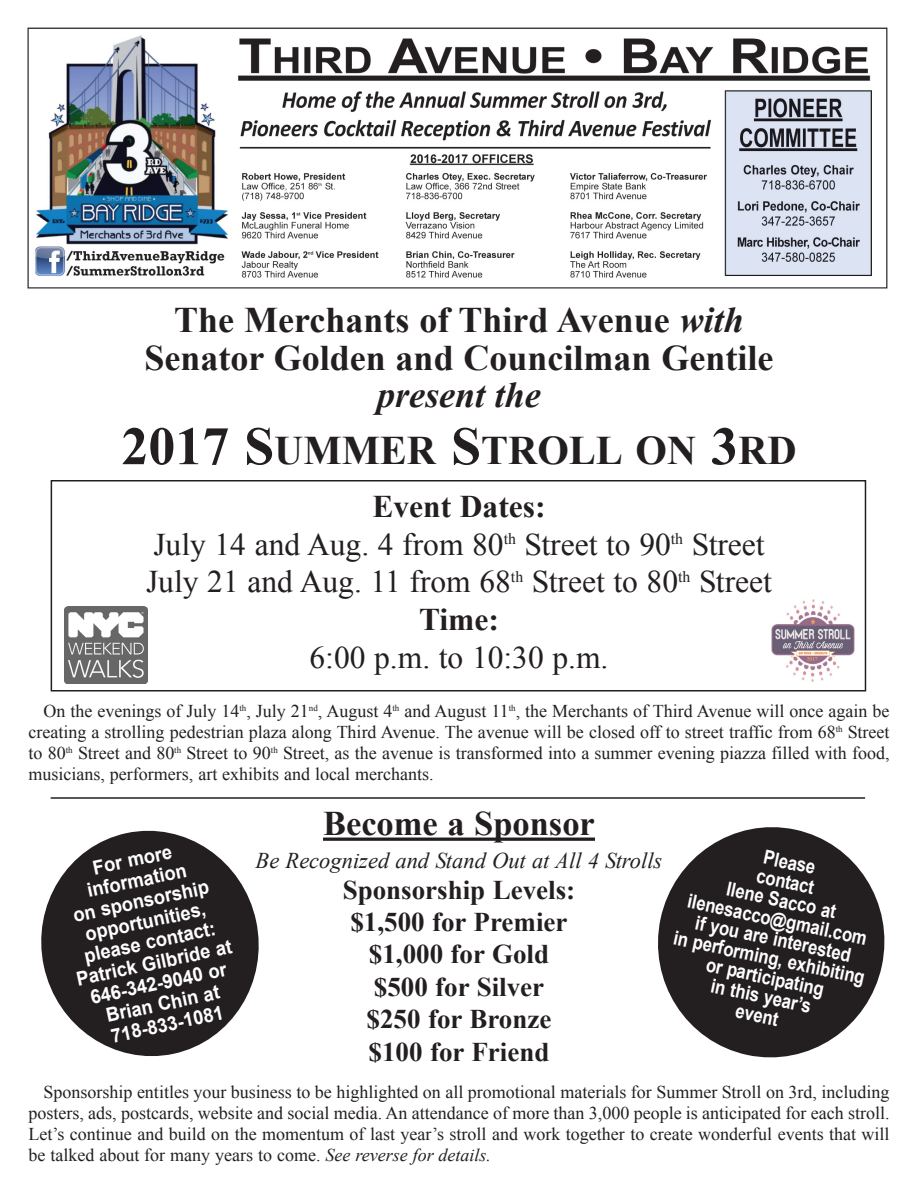
<style>
.page{position:relative;width:918px;height:1188px;background:#fff}
.page>*{position:absolute;margin:0;border:0;box-sizing:border-box;transform-origin:0 0}
.t1{font:700 40.5px "Times New Roman";color:#231f20}
.t2{font:700 36px/37.5px "Times New Roman";color:#231f20;text-align:center}
.t3{font:italic 700 36px "Times New Roman";color:#231f20}
.t4{font:700 34.5px "Times New Roman";color:#231f20}
.t5{font:31.5px/37.8px "Times New Roman";color:#231f20;text-align:center}
.t6{font:700 27px/32.4px "Times New Roman";color:#231f20;text-align:center}
.t7{font:italic 22.5px "Times New Roman";color:#231f20}
.t8{font:700 19.5px/19.5px "Arial";color:#fff;text-align:center;scale:.86 1}
.t9{font:700 19.5px/21px "Arial";color:#fff;text-align:center;scale:.94 1}
.t10{font:18px/21px "Times New Roman";color:#231f20;text-align:justify}
.s1{font-style:italic}
.s2{font-size:54px}
.s3{font-weight:700}
</style>
<div class="page">
<img style="left:27px;top:27px;width:861px;height:262px">
<div style="left:51px;top:480px;width:815px;height:212px;border:2px solid #231f20"></div>
<hr style="left:323px;top:838px;width:272px;height:3px;background:#231f20">
<hr style="left:51px;top:797px;width:814px;height:2px;background:#231f20">
<svg style="left:41px;top:830px;width:218px;height:226px;fill:#231f20"></svg>
<svg style="left:658px;top:827px;width:227px;height:231px;fill:#231f20"></svg>
<img style="left:64px;top:606px;width:83px;height:78px">
<img style="left:772px;top:600px;width:82px;height:82px">
<h2 class="t2" style="left:144px;top:302px;width:631px">The Merchants of Third Avenue <span class="s1">with<br></span>Senator Golden and Councilman Gentile</h2>
<h2 class="t3" style="left:377px;top:375px;width:165px">present the</h2>
<h1 class="t1" style="left:121px;top:428px;width:677px"><span class="s2">2017 S</span>UMMER <span class="s2">S</span>TROLL ON <span class="s2">3</span>RD</h1>
<h3 class="t5" style="left:146px;top:487px;width:627px"><span class="s3">Event Dates:<br></span>July 14 and Aug. 4 from 80<sup>th</sup> Street to 90<sup>th</sup> Street<br>July 21 and Aug. 11 from 68<sup>th</sup> Street to 80<sup>th</sup> Street<br><span class="s3">Time:</span></h3>
<h3 class="t5" style="left:310px;top:639px;width:300px">6:00 p.m. to 10:30 p.m.</h3>
<p class="t10" style="left:28px;top:701px;width:863px;text-indent:15px">On the evenings of July 14<sup>th</sup>, July 21<sup>nd</sup>, August 4<sup>th</sup> and August 11<sup>th</sup>, the Merchants of Third Avenue will once again be creating a strolling pedestrian plaza along Third Avenue. The avenue will be closed off to street traffic from 68<sup>th</sup> Street to 80<sup>th</sup> Street and 80<sup>th</sup> Street to 90<sup>th</sup> Street, as the avenue is transformed into a summer evening piazza filled with food, musicians, performers, art exhibits and local merchants.</p>
<h3 class="t4" style="left:323px;top:805px;width:273px">Become a Sponsor</h3>
<p class="t7" style="left:256px;top:848px;width:408px">Be Recognized and Stand Out at All 4 Strolls</p>
<h3 class="t6" style="left:343px;top:873px;width:234px">Sponsorship Levels: $1,500 for Premier $1,000 for Gold $500 for Silver<br>$250 for Bronze $100 for Friend</h3>
<p class="t10" style="left:29px;top:1082px;width:863px;text-indent:15px">Sponsorship entitles your business to be highlighted on all promotional materials for Summer Stroll on 3rd, including posters, ads, postcards, website and social media. An attendance of more than 3,000 people is anticipated for each stroll.<br>Let’s continue and build on the momentum of last year’s stroll and work together to create wonderful events that will be talked about for many years to come. <span class="s1">See reverse for details.</span></p>
<p class="t9" style="left:53px;top:866px;width:170px;rotate:-12deg">For more information<br>on sponsorship opportunities, please contact:<br>Patrick Gilbride at<br>646-342-9040 or<br>Brian Chin at<br>718-833-1081</p>
<p class="t8" style="left:696px;top:832px;width:228px;rotate:12deg">Please<br>contact<br>Ilene Sacco at ilenesacco@gmail.com if you are interested<br>in performing, exhibiting or participating<br>in this year’s<br>event</p>
</div>
